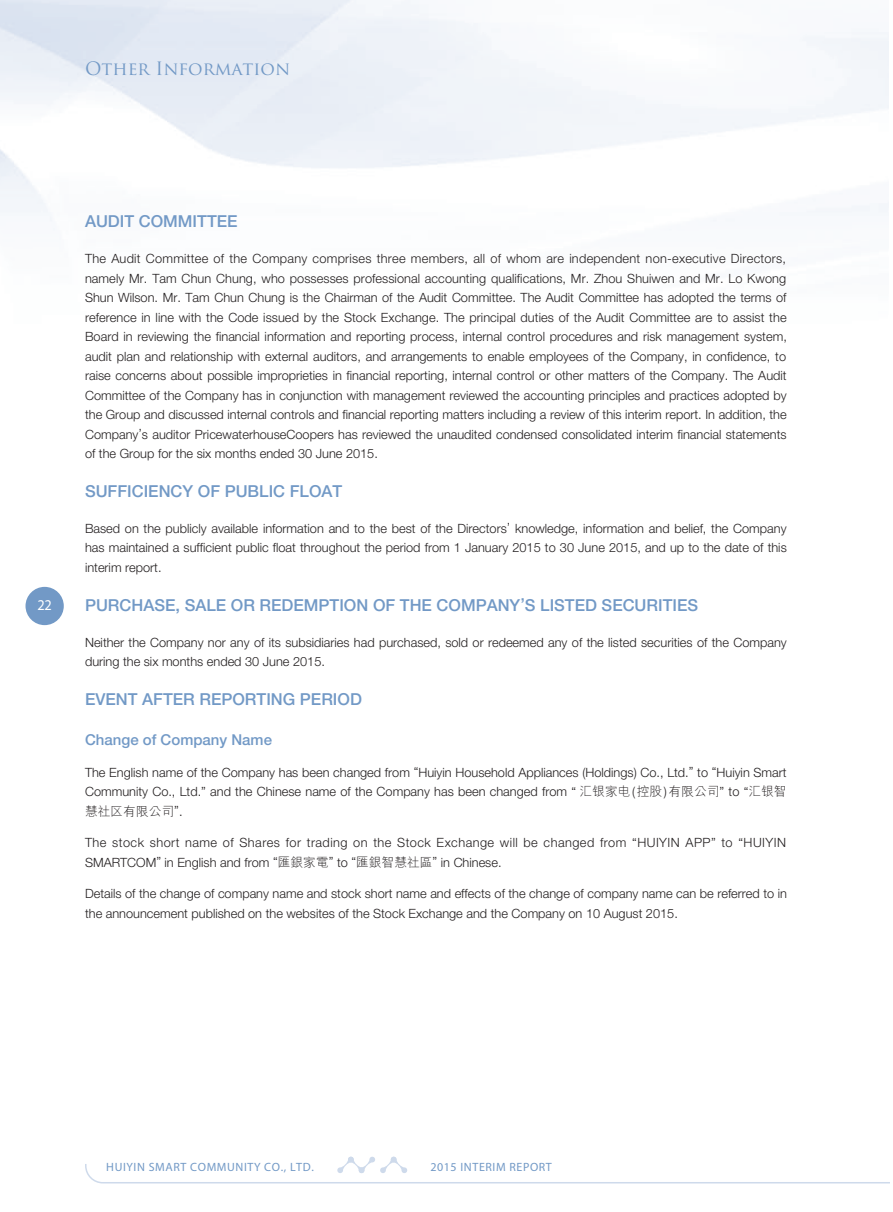
<style>
.page{position:relative;width:893px;height:1212px;background:#fff}
.page>*{position:absolute;margin:0;border:0;box-sizing:border-box;transform-origin:0 0}
.t1{font:18px "Trajan Pro";color:#7299c6}
._3__標題{font:500 16.5px "Helvetica Neue LT Std";color:#7299c6}
._4__副標題{font:500 15px "Helvetica Neue LT Std";color:#7299c6}
.t2{font:15px "Myriad Pro";color:#fff;scale:.95 1}
._1__內文{font:300 12.75px/19.5px "Helvetica Neue LT Std";color:#231f20;text-align:justify}
._1__內文-2{font:300 12.75px/19.5px "Helvetica Neue LT Std";letter-spacing:.035em;color:#231f20}
.t3{font:12px "Myriad Pro";letter-spacing:.05em;color:#7299c6}
.s1{font-family:"M Hei HKS"}
.s2{font-family:"M Hei HK"}
</style>
<div class="page">
<div style="left:26px;top:587px;width:38px;height:38px;background:#7299c6;border-radius:50%"></div>
<svg style="left:85px;top:1156px;width:805px;height:28px"></svg>
<h1 class="t1" style="left:85px;top:57px;width:207px">Other Information</h1>
<p class="t2" style="left:38px;top:596px;width:17px">22</p>
<p class="_3__標題" style="left:85px;top:212px;width:154px">AUDIT COMMITTEE</p>
<p class="_1__內文" style="left:85px;top:249px;width:703px">The Audit Committee of the Company comprises three members, all of whom are independent non-executive Directors, namely Mr. Tam Chun Chung, who possesses professional accounting qualifications, Mr. Zhou Shuiwen and Mr. Lo Kwong Shun Wilson. Mr. Tam Chun Chung is the Chairman of the Audit Committee. The Audit Committee has adopted the terms of reference in line with the Code issued by the Stock Exchange. The principal duties of the Audit Committee are to assist the Board in reviewing the financial information and reporting process, internal control procedures and risk management system, audit plan and relationship with external auditors, and arrangements to enable employees of the Company, in confidence, to raise concerns about possible improprieties in financial reporting, internal control or other matters of the Company. The Audit Committee of the Company has in conjunction with management reviewed the accounting principles and practices adopted by the Group and discussed internal controls and financial reporting matters including a review of this interim report. In addition, the Company’s auditor PricewaterhouseCoopers has reviewed the unaudited condensed consolidated interim financial statements of the Group for the six months ended 30 June 2015.</p>
<p class="_3__標題" style="left:85px;top:481px;width:259px">SUFFICIENCY OF PUBLIC FLOAT</p>
<p class="_1__內文" style="left:85px;top:518px;width:703px">Based on the publicly available information and to the best of the Directors’ knowledge, information and belief, the Company has maintained a sufficient public float throughout the period from 1 January 2015 to 30 June 2015, and up to the date of this interim report.</p>
<p class="_3__標題" style="left:85px;top:595px;width:615px">PURCHASE, SALE OR REDEMPTION OF THE COMPANY’S LISTED SECURITIES</p>
<p class="_1__內文" style="left:85px;top:632px;width:703px">Neither the Company nor any of its subsidiaries had purchased, sold or redeemed any of the listed securities of the Company during the six months ended 30 June 2015.</p>
<p class="_3__標題" style="left:85px;top:689px;width:278px">EVENT AFTER REPORTING PERIOD</p>
<p class="_4__副標題" style="left:85px;top:731px;width:188px">Change of Company Name</p>
<p class="_1__內文" style="left:85px;top:762px;width:703px">The English name of the Company has been changed from “Huiyin Household Appliances (Holdings) Co., Ltd.” to “Huiyin Smart Community Co., Ltd.” and the Chinese name of the Company has been changed from “ <span class="s1">匯</span><span class="s2">银家电</span>(<span class="s2">控股</span>)<span class="s2">有限公司</span>” to “<span class="s1">匯</span><span class="s2">银智慧社</span><span class="s1">區</span><span class="s2">有限公司</span>”.</p>
<p class="_1__內文-2" style="left:85px;top:833px;width:702px">The stock short name of Shares for trading on the Stock Exchange will be changed from “HUIYIN APP” to “HUIYIN<br>SMARTCOM” in English and from “<span class="s2">匯銀家電</span>” to “<span class="s2">匯銀智慧社區</span>” in Chinese.</p>
<p class="_1__內文" style="left:85px;top:884px;width:703px">Details of the change of company name and stock short name and effects of the change of company name can be referred to in the announcement published on the websites of the Stock Exchange and the Company on 10 August 2015.</p>
<p class="t3" style="left:106px;top:1160px;width:209px">HUIYIN SMART COMMUNITY CO., LTD.</p>
<p class="t3" style="left:430px;top:1160px;width:123px">2015 INTERIM REPORT</p>
</div>
